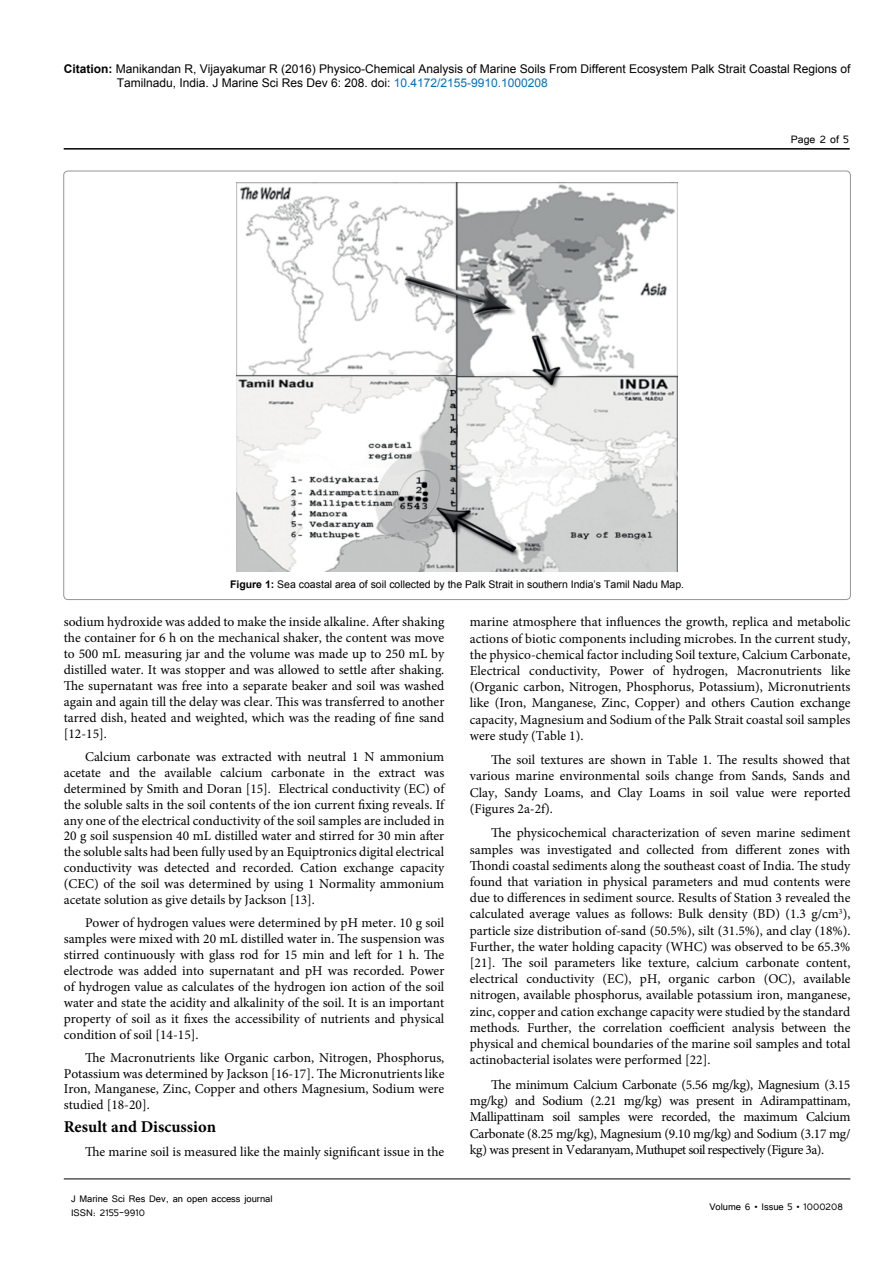
<style>
.page{position:relative;width:893px;height:1263px;background:#fff}
.page>*{position:absolute;margin:0;border:0;box-sizing:border-box;transform-origin:0 0}
.t1{font:700 16.5px "Minion Pro";color:#000}
.t2{font:13.5px/16.2px "Minion Pro";color:#000;text-align:justify}
.t3{font:13.5px "Tunga";color:#000}
.t4{font:12px/14.4px "Arial";color:#000}
.t5{font:12px/14.4px "Tunga";color:#000}
.t6{font:10.5px "Arial";color:#000}
.s1{font-weight:700}
.s2{color:#0072bc}
</style>
<div class="page">
<hr style="left:64px;top:148px;width:786px;height:2px;background:#000">
<hr style="left:64px;top:1179px;width:786px;height:1px;background:#000">
<img style="left:236px;top:183px;width:442px;height:389px">
<p class="t4" style="left:117px;top:61px;width:735px;text-indent:-53px"><span class="s1">Citation:</span> Manikandan R, Vijayakumar R (2016) Physico-Chemical Analysis of Marine Soils From Different Ecosystem Palk Strait Coastal Regions of<br>Tamilnadu, India. J Marine Sci Res Dev 6: 208. doi: <span class="s2">10.4172/2155-9910.1000208</span></p>
<p class="t3" style="left:791px;top:131px;width:60px">Page 2 of 5</p>
<p class="t6" style="left:230px;top:577px;width:456px"><span class="s1">Figure 1:</span> Sea coastal area of soil collected by the Palk Strait in southern India’s Tamil Nadu Map.</p>
<p class="t2" style="left:64px;top:614px;width:382px">sodium hydroxide was added to make the inside alkaline. After shaking the container for 6 h on the mechanical shaker, the content was move to 500 mL measuring jar and the volume was made up to 250 mL by distilled water. It was stopper and was allowed to settle after shaking.<br>The supernatant was free into a separate beaker and soil was washed again and again till the delay was clear. This was transferred to another tarred dish, heated and weighted, which was the reading of fine sand [12-15].</p>
<p class="t2" style="left:64px;top:749px;width:382px;text-indent:21px">Calcium carbonate was extracted with neutral 1 N ammonium acetate and the available calcium carbonate in the extract was determined by Smith and Doran [15]. Electrical conductivity (EC) of the soluble salts in the soil contents of the ion current fixing reveals. If any one of the electrical conductivity of the soil samples are included in 20 g soil suspension 40 mL distilled water and stirred for 30 min after the soluble salts had been fully used by an Equiptronics digital electrical conductivity was detected and recorded. Cation exchange capacity (CEC) of the soil was determined by using 1 Normality ammonium acetate solution as give details by Jackson [13].</p>
<p class="t2" style="left:64px;top:915px;width:382px;text-indent:21px">Power of hydrogen values were determined by pH meter. 10 g soil samples were mixed with 20 mL distilled water in. The suspension was stirred continuously with glass rod for 15 min and left for 1 h. The electrode was added into supernatant and pH was recorded. Power of hydrogen value as calculates of the hydrogen ion action of the soil water and state the acidity and alkalinity of the soil. It is an important property of soil as it fixes the accessibility of nutrients and physical condition of soil [14-15].</p>
<p class="t2" style="left:64px;top:1049px;width:382px;text-indent:21px">The Macronutrients like Organic carbon, Nitrogen, Phosphorus, Potassium was determined by Jackson [16-17]. The Micronutrients like Iron, Manganese, Zinc, Copper and others Magnesium, Sodium were studied [18-20].</p>
<p class="t1" style="left:64px;top:1115px;width:154px">Result and Discussion</p>
<p class="t2" style="left:85px;top:1143px;width:361px">The marine soil is measured like the mainly significant issue in the</p>
<p class="t5" style="left:71px;top:1190px;width:203px">J Marine Sci Res Dev, an open access journal<br>ISSN: 2155-9910</p>
<p class="t2" style="left:470px;top:614px;width:382px">marine atmosphere that influences the growth, replica and metabolic actions of biotic components including microbes. In the current study, the physico-chemical factor including Soil texture, Calcium Carbonate, Electrical conductivity, Power of hydrogen, Macronutrients like (Organic carbon, Nitrogen, Phosphorus, Potassium), Micronutrients like (Iron, Manganese, Zinc, Copper) and others Caution exchange capacity, Magnesium and Sodium of the Palk Strait coastal soil samples were study (Table 1).</p>
<p class="t2" style="left:470px;top:752px;width:382px;text-indent:21px">The soil textures are shown in Table 1. The results showed that various marine environmental soils change from Sands, Sands and Clay, Sandy Loams, and Clay Loams in soil value were reported (Figures 2a-2f).</p>
<p class="t2" style="left:470px;top:825px;width:382px;text-indent:21px">The physicochemical characterization of seven marine sediment samples was investigated and collected from different zones with Thondi coastal sediments along the southeast coast of India. The study found that variation in physical parameters and mud contents were due to differences in sediment source. Results of Station 3 revealed the calculated average values as follows: Bulk density (BD) (1.3 g/cm<sup>3</sup>), particle size distribution of-sand (50.5%), silt (31.5%), and clay (18%).<br>Further, the water holding capacity (WHC) was observed to be 65.3% [21]. The soil parameters like texture, calcium carbonate content, electrical conductivity (EC), pH, organic carbon (OC), available nitrogen, available phosphorus, available potassium iron, manganese, zinc, copper and cation exchange capacity were studied by the standard methods. Further, the correlation coefficient analysis between the physical and chemical boundaries of the marine soil samples and total actinobacterial isolates were performed [22].</p>
<p class="t2" style="left:470px;top:1076px;width:382px;text-indent:21px">The minimum Calcium Carbonate (5.56 mg/kg), Magnesium (3.15 mg/kg) and Sodium (2.21 mg/kg) was present in Adirampattinam, Mallipattinam soil samples were recorded, the maximum Calcium Carbonate (8.25 mg/kg), Magnesium (9.10 mg/kg) and Sodium (3.17 mg/ kg) was present in Vedaranyam, Muthupet soil respectively (Figure 3a).</p>
<p class="t5" style="left:709px;top:1199px;width:135px">Volume 6 • Issue 5 • 1000208</p>
</div>
